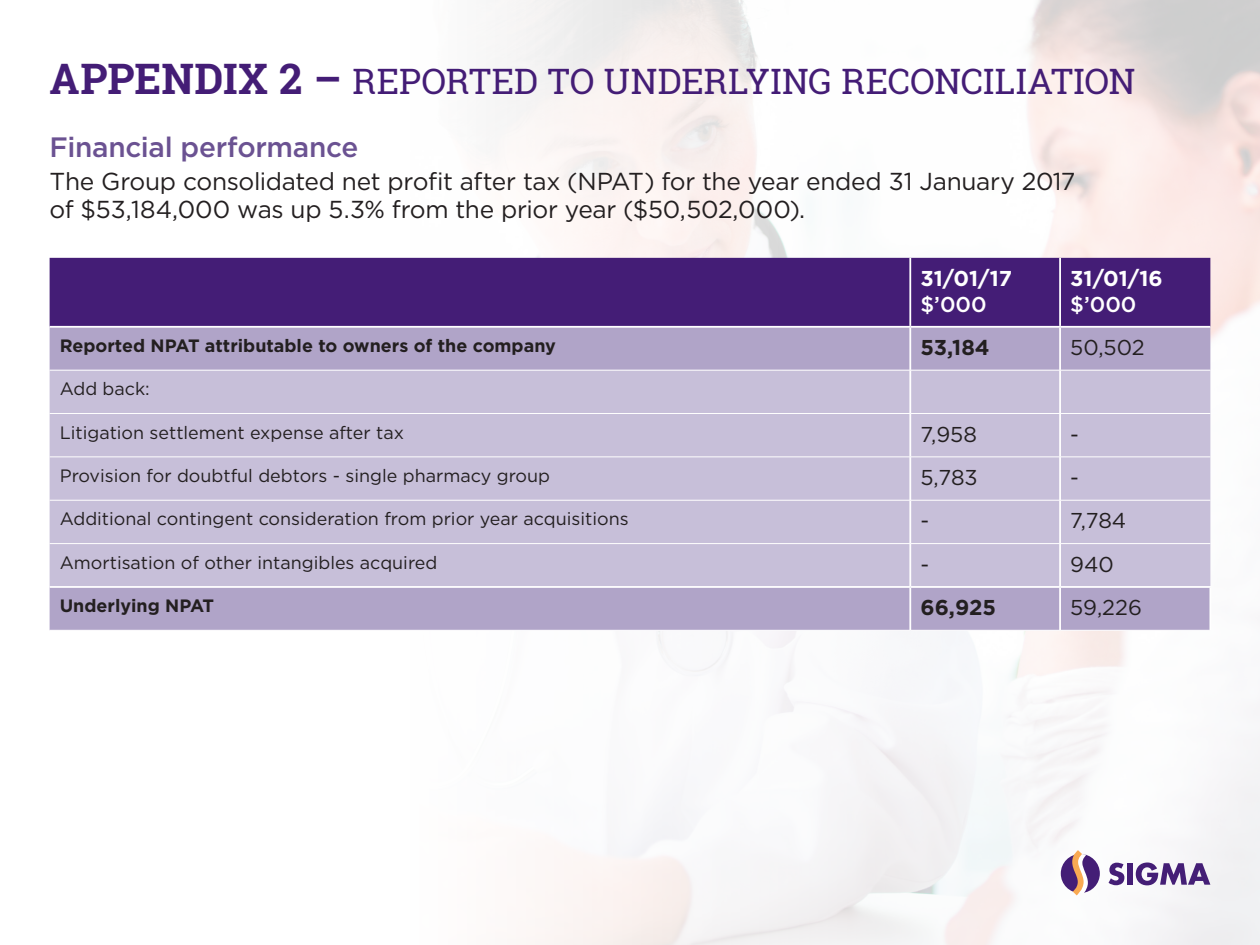
<style>
.page{position:relative;width:1260px;height:945px;background:#fff}
.page>*{position:absolute;margin:0;border:0;box-sizing:border-box;transform-origin:0 0}
.t1{font:35px "Roboto Slab";color:#441d76}
.t2{font:500 28px "Gotham";letter-spacing:-.01em;color:#6b5292}
.t3{font:24.5px/28px "Gotham";letter-spacing:-.015em;color:#231f20}
.t4{font:21.53px "Gotham";color:#231f20}
.t5{font:700 21.53px "Gotham";color:#fff}
.t6{font:700 21.53px "Gotham";color:#231f20}
.t7{font:500 21.53px "Gotham";color:#fff}
.t8{font:17.85px "Gotham";color:#231f20}
.t9{font:700 17.85px "Gotham";color:#231f20}
.s1{font-weight:700;font-size:42px}
</style>
<div class="page">
<svg style="left:1109px;top:863px;width:15px;height:22px"></svg>
<div style="left:1127px;top:863px;width:6px;height:22px;background:#441e76"></div>
<svg style="left:1136px;top:863px;width:74px;height:22px"></svg>
<svg style="left:1061px;top:850px;width:39px;height:45px"></svg>
<div style="left:50px;top:258px;width:1160px;height:68px;background:#441d76"></div>
<div style="left:50px;top:328px;width:1160px;height:302px;background:#b0a4c8"></div>
<div style="left:50px;top:371px;width:1160px;height:215px;background:#c7bfd9"></div>
<hr style="left:909px;top:258px;width:2px;height:68px;background:#fff">
<hr style="left:1059px;top:258px;width:2px;height:68px;background:#fff">
<hr style="left:909px;top:328px;width:2px;height:42px;background:#fff">
<hr style="left:1059px;top:328px;width:2px;height:42px;background:#fff">
<hr style="left:909px;top:370px;width:2px;height:43px;background:#fff">
<hr style="left:1059px;top:370px;width:2px;height:43px;background:#fff">
<hr style="left:909px;top:414px;width:2px;height:43px;background:#fff">
<hr style="left:1059px;top:414px;width:2px;height:43px;background:#fff">
<hr style="left:909px;top:457px;width:2px;height:43px;background:#fff">
<hr style="left:1059px;top:457px;width:2px;height:43px;background:#fff">
<hr style="left:909px;top:500px;width:2px;height:43px;background:#fff">
<hr style="left:1059px;top:500px;width:2px;height:43px;background:#fff">
<hr style="left:909px;top:544px;width:2px;height:42px;background:#fff">
<hr style="left:1059px;top:544px;width:2px;height:42px;background:#fff">
<hr style="left:50px;top:370px;width:860px;height:1px;background:#fff">
<hr style="left:910px;top:370px;width:150px;height:1px;background:#fff">
<hr style="left:1060px;top:370px;width:150px;height:1px;background:#fff">
<hr style="left:50px;top:413px;width:860px;height:1px;background:#fff">
<hr style="left:910px;top:413px;width:150px;height:1px;background:#fff">
<hr style="left:1060px;top:413px;width:150px;height:1px;background:#fff">
<hr style="left:50px;top:457px;width:860px;height:1px;background:#fff">
<hr style="left:910px;top:457px;width:150px;height:1px;background:#fff">
<hr style="left:1060px;top:457px;width:150px;height:1px;background:#fff">
<hr style="left:50px;top:500px;width:860px;height:1px;background:#fff">
<hr style="left:910px;top:500px;width:150px;height:1px;background:#fff">
<hr style="left:1060px;top:500px;width:150px;height:1px;background:#fff">
<hr style="left:50px;top:543px;width:860px;height:1px;background:#fff">
<hr style="left:910px;top:543px;width:150px;height:1px;background:#fff">
<hr style="left:1060px;top:543px;width:150px;height:1px;background:#fff">
<hr style="left:909px;top:588px;width:2px;height:42px;background:#fff">
<hr style="left:1059px;top:588px;width:2px;height:42px;background:#fff">
<hr style="left:1209px;top:588px;width:2px;height:42px;background:#fff">
<hr style="left:50px;top:586px;width:860px;height:2px;background:#fff">
<hr style="left:910px;top:586px;width:150px;height:2px;background:#fff">
<hr style="left:1060px;top:586px;width:151px;height:2px;background:#fff">
<h1 class="t1" style="left:50px;top:57px;width:1087px"><span class="s1">APPENDIX 2 –</span> REPORTED TO UNDERLYING RECONCILIATION</h1>
<h2 class="t2" style="left:50px;top:131px;width:310px">Financial performance</h2>
<h3 class="t3" style="left:50px;top:167px;width:1027px">The Group consolidated net profit after tax (NPAT) for the year ended 31 January 2017 of $53,184,000 was up 5.3% from the prior year ($50,502,000).</h3>
<p class="t5" style="left:920px;top:266px;width:93px">31/01/17</p>
<p class="t7" style="left:920px;top:292px;width:68px">$’000</p>
<p class="t5" style="left:1070px;top:266px;width:94px">31/01/16</p>
<p class="t7" style="left:1070px;top:292px;width:68px">$’000</p>
<p class="t9" style="left:60px;top:335px;width:498px">Reported NPAT attributable to owners of the company</p>
<p class="t6" style="left:920px;top:335px;width:71px">53,184</p>
<p class="t4" style="left:1070px;top:335px;width:76px">50,502</p>
<p class="t8" style="left:60px;top:379px;width:92px">Add back:</p>
<p class="t8" style="left:60px;top:422px;width:346px">Litigation settlement expense after tax</p>
<p class="t4" style="left:920px;top:422px;width:58px">7,958</p>
<p class="t4" style="left:1070px;top:422px;width:10px">-</p>
<p class="t8" style="left:60px;top:466px;width:492px">Provision for doubtful debtors - single pharmacy group</p>
<p class="t4" style="left:920px;top:465px;width:59px">5,783</p>
<p class="t4" style="left:1070px;top:465px;width:10px">-</p>
<p class="t8" style="left:60px;top:509px;width:570px">Additional contingent consideration from prior year acquisitions</p>
<p class="t4" style="left:920px;top:509px;width:10px">-</p>
<p class="t4" style="left:1070px;top:509px;width:58px">7,784</p>
<p class="t8" style="left:60px;top:553px;width:379px">Amortisation of other intangibles acquired</p>
<p class="t4" style="left:920px;top:552px;width:10px">-</p>
<p class="t4" style="left:1070px;top:552px;width:45px">940</p>
<p class="t9" style="left:60px;top:595px;width:156px">Underlying NPAT</p>
<p class="t6" style="left:920px;top:595px;width:77px">66,925</p>
<p class="t4" style="left:1070px;top:596px;width:73px">59,226</p>
</div>
